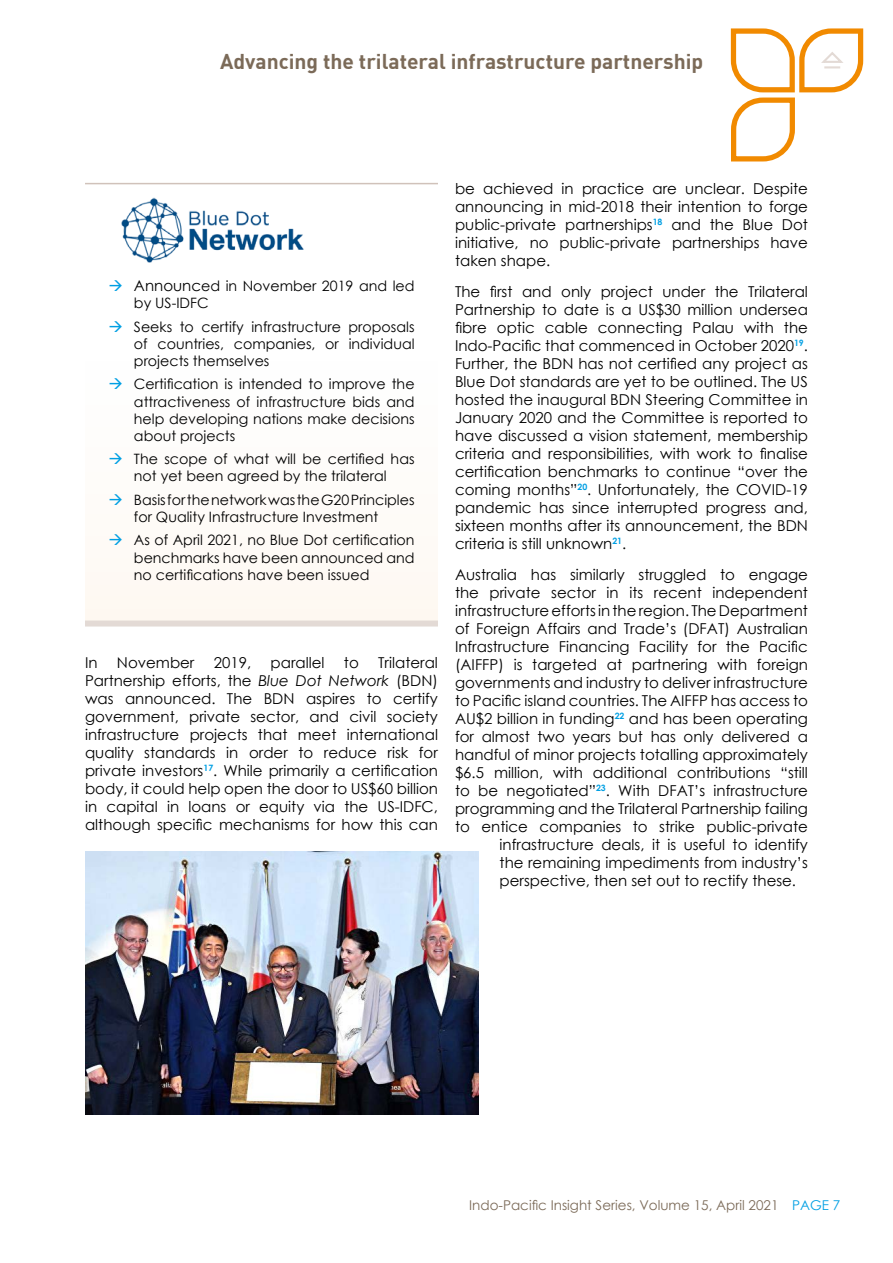
<style>
.page{position:relative;width:893px;height:1263px;background:#fff}
.page>*{position:absolute;margin:0;border:0;box-sizing:border-box;transform-origin:0 0}
.t1{font:700 21px "DIN Offc";color:#7b6a58}
.Body{font:15px/18px "Century Gothic";color:#000;text-align:justify}
.t2{font:14.25px/17.1px "Century Gothic";color:#000}
.t3{font:13.5px "Century Gothic";color:#7b6a58}
.s1{font-size:15px}
.s2{font-style:italic}
.s3{color:#009fe3}
</style>
<div class="page">
<div style="left:85px;top:620px;width:353px;height:6px;background:#e3dad5"></div>
<hr style="left:85px;top:183px;width:353px;height:1px;background:#d0c2ba">
<img style="left:85px;top:852px;width:393px;height:262px">
<svg style="left:730px;top:28px;width:134px;height:134px"></svg>
<h1 class="t1" style="left:220px;top:47px;width:485px">Advancing the trilateral infrastructure partnership</h1>
<p class="t2" style="left:134px;top:277px;width:282px"><span class="s1">Announc</span>ed in November 2019 and led by US-IDFC</p>
<p class="t2" style="left:134px;top:318px;width:282px;text-align:justify">Seeks to certify infrastructure proposals of countries, companies, or individual projects themselves</p>
<p class="t2" style="left:134px;top:376px;width:282px;text-align:justify">Certification is intended to improve the attractiveness of infrastructure bids and help developing nations make decisions about projects</p>
<p class="t2" style="left:134px;top:450px;width:282px">The scope of what will be certified has not yet been agreed by the trilateral</p>
<p class="t2" style="left:134px;top:491px;width:282px">Basis for the network was the G20 Principles for Quality Infrastructure Investment</p>
<p class="t2" style="left:134px;top:531px;width:282px;text-align:justify">As of April 2021, no Blue Dot certification benchmarks have been announced and no certifications have been issued</p>
<p class="Body" style="left:85px;top:653px;width:354px;text-indent:293px">Trilateral Partnership efforts, the <span class="s2">Blue Dot Network</span> (BDN) was announced. The BDN aspires to certify government, private sector, and civil society infrastructure projects that meet international quality standards in order to reduce risk for private investors<sup>17</sup>. While primarily a certification body, it could help open the door to US$60 billion in capital in loans or equity via the US-IDFC, although specific mechanisms for how this can</p>
<p class="Body" style="left:85px;top:653px;width:14px">In</p>
<p class="Body" style="left:117px;top:653px;width:79px">November</p>
<p class="Body" style="left:214px;top:653px;width:39px">2019,</p>
<p class="Body" style="left:271px;top:653px;width:55px">parallel</p>
<p class="Body" style="left:344px;top:653px;width:16px">to</p>
<p class="Body" style="left:455px;top:179px;width:354px">be achieved in practice are unclear. Despite announcing in mid-2018 their intention to forge public-private partnerships<sup>18</sup> and the Blue Dot initiative, no public-private partnerships have taken shape.</p>
<p class="Body" style="left:455px;top:282px;width:354px">The first and only project under the Trilateral Partnership to date is a US$30 million undersea fibre optic cable connecting Palau with the Indo-Pacific that commenced in October 2020<sup>19</sup>.<br>Further, the BDN has not certified any project as Blue Dot standards are yet to be outlined. The US hosted the inaugural BDN Steering Committee in January 2020 and the Committee is reported to have discussed a vision statement, membership criteria and responsibilities, with work to finalise certification benchmarks to continue “over the coming months”<sup>20</sup>. Unfortunately, the COVID-19 pandemic has since interrupted progress and, sixteen months after its announcement, the BDN criteria is still unknown<sup>21</sup>.</p>
<p class="Body" style="left:455px;top:565px;width:354px">Australia has similarly struggled to engage</p>
<p class="Body" style="left:455px;top:583px;width:354px">the private sector in its recent independent</p>
<p class="Body" style="left:455px;top:601px;width:354px">infrastructure efforts in the region. The Department</p>
<p class="Body" style="left:455px;top:619px;width:354px">of Foreign Affairs and Trade’s (DFAT) Australian</p>
<p class="Body" style="left:455px;top:637px;width:354px">Infrastructure Financing Facility for the Pacific</p>
<p class="Body" style="left:455px;top:655px;width:354px">(AIFFP) is targeted at partnering with foreign</p>
<p class="Body" style="left:455px;top:673px;width:354px">governments and industry to deliver infrastructure</p>
<p class="Body" style="left:455px;top:691px;width:354px">to Pacific island countries. The AIFFP has access to</p>
<p class="Body" style="left:455px;top:709px;width:354px">AU$2 billion in funding<sup>22</sup> and has been operating</p>
<p class="Body" style="left:455px;top:727px;width:354px">for almost two years but has only delivered a</p>
<p class="Body" style="left:455px;top:745px;width:354px">handful of minor projects totalling approximately</p>
<p class="Body" style="left:455px;top:763px;width:354px">$6.5 million, with additional contributions “still</p>
<p class="Body" style="left:455px;top:781px;width:354px">to be negotiated”<sup>23</sup>. With DFAT’s infrastructure</p>
<p class="Body" style="left:455px;top:799px;width:354px">programming and the Trilateral Partnership failing</p>
<p class="Body" style="left:455px;top:817px;width:354px">to entice companies to strike public-private</p>
<p class="Body" style="left:500px;top:835px;width:310px">infrastructure deals, it is useful to identify</p>
<p class="Body" style="left:500px;top:853px;width:310px">the remaining impediments from industry’s</p>
<p class="Body" style="left:500px;top:871px;width:298px">perspective, then set out to rectify these.</p>
<p class="t3" style="left:469px;top:1196px;width:373px">Indo-Pacific Insight Series, Volume 15, April 2021 <span class="s3">PAGE 7</span></p>
</div>
